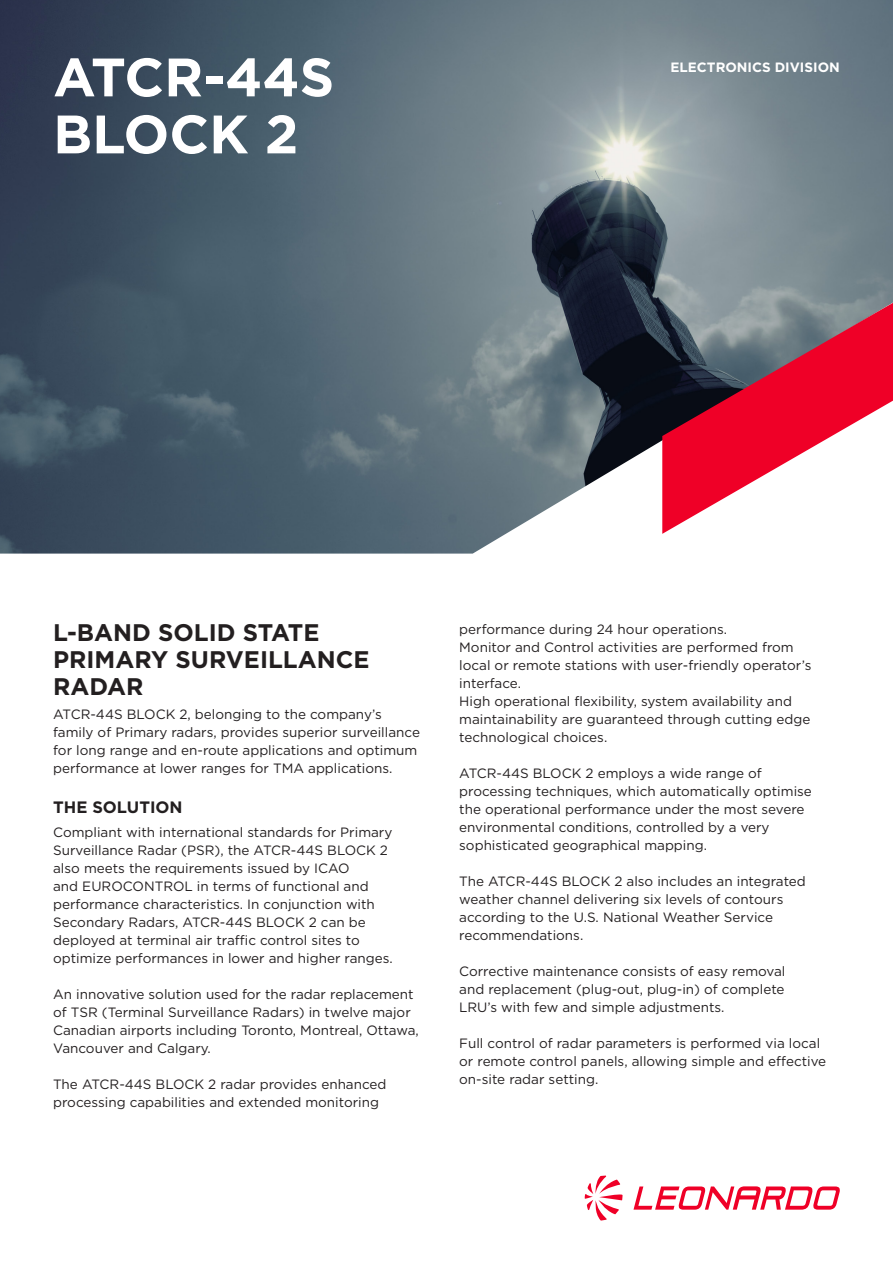
<style>
.page{position:relative;width:893px;height:1263px;background:#fff}
.page>*{position:absolute;margin:0;border:0;box-sizing:border-box;transform-origin:0 0}
.Main_Title{font:700 54px "Gotham";color:#fff}
.Copy_TITLE_1{font:700 24px/27px "Gotham";color:#231f20}
.Copy_TITLE_2{font:700 16.5px "Gotham";color:#231f20}
.Copy_TEXT{font:13.5px/18px "Gotham";color:#231f20}
.t1{font:700 13.5px "Gotham";color:#fff}
</style>
<div class="page">
<img style="left:0;top:0;width:893px;height:554px">
<svg style="left:585px;top:1175px;width:255px;height:45px"></svg>
<svg style="left:662px;top:303px;width:231px;height:231px"></svg>
<p class="Main_Title" style="left:53px;top:41px;width:283px">ATCR-44S</p>
<p class="Main_Title" style="left:53px;top:98px;width:247px">BLOCK 2</p>
<p class="t1" style="left:670px;top:58px;width:171px">ELECTRONICS DIVISION</p>
<p class="Copy_TITLE_1" style="left:53px;top:619px;width:318px">L-BAND SOLID STATE<br>PRIMARY SURVEILLANCE<br>RADAR</p>
<p class="Copy_TEXT" style="left:53px;top:705px;width:330px">ATCR-44S BLOCK 2, belonging to the company’s</p>
<p class="Copy_TEXT" style="left:53px;top:723px;width:368px">family of Primary radars, provides superior surveillance</p>
<p class="Copy_TEXT" style="left:53px;top:741px;width:366px">for long range and en-route applications and optimum</p>
<p class="Copy_TEXT" style="left:53px;top:759px;width:341px">performance at lower ranges for TMA applications.</p>
<p class="Copy_TITLE_2" style="left:53px;top:796px;width:131px">THE SOLUTION</p>
<p class="Copy_TEXT" style="left:53px;top:823px;width:341px">Compliant with international standards for Primary</p>
<p class="Copy_TEXT" style="left:53px;top:841px;width:336px">Surveillance Radar (PSR), the ATCR-44S BLOCK 2</p>
<p class="Copy_TEXT" style="left:53px;top:859px;width:298px">also meets the requirements issued by ICAO</p>
<p class="Copy_TEXT" style="left:53px;top:877px;width:317px">and EUROCONTROL in terms of functional and</p>
<p class="Copy_TEXT" style="left:53px;top:895px;width:323px">performance characteristics. In conjunction with</p>
<p class="Copy_TEXT" style="left:53px;top:913px;width:314px">Secondary Radars, ATCR-44S BLOCK 2 can be</p>
<p class="Copy_TEXT" style="left:53px;top:931px;width:308px">deployed at terminal air traffic control sites to</p>
<p class="Copy_TEXT" style="left:53px;top:949px;width:341px">optimize performances in lower and higher ranges.</p>
<p class="Copy_TEXT" style="left:53px;top:985px;width:362px">An innovative solution used for the radar replacement</p>
<p class="Copy_TEXT" style="left:53px;top:1003px;width:359px">of TSR (Terminal Surveillance Radars) in twelve major</p>
<p class="Copy_TEXT" style="left:53px;top:1021px;width:367px">Canadian airports including Toronto, Montreal, Ottawa,</p>
<p class="Copy_TEXT" style="left:53px;top:1039px;width:159px">Vancouver and Calgary.</p>
<p class="Copy_TEXT" style="left:53px;top:1075px;width:335px">The ATCR-44S BLOCK 2 radar provides enhanced</p>
<p class="Copy_TEXT" style="left:53px;top:1093px;width:327px">processing capabilities and extended monitoring</p>
<p class="Copy_TEXT" style="left:459px;top:620px;width:269px">performance during 24 hour operations.</p>
<p class="Copy_TEXT" style="left:459px;top:638px;width:354px">Monitor and Control activities are performed from local or remote stations with user-friendly operator’s interface.</p>
<p class="Copy_TEXT" style="left:459px;top:692px;width:334px">High operational flexibility, system availability and</p>
<p class="Copy_TEXT" style="left:459px;top:710px;width:353px">maintainability are guaranteed through cutting edge</p>
<p class="Copy_TEXT" style="left:459px;top:728px;width:150px">technological choices.</p>
<p class="Copy_TEXT" style="left:459px;top:764px;width:304px">ATCR-44S BLOCK 2 employs a wide range of</p>
<p class="Copy_TEXT" style="left:459px;top:782px;width:354px">processing techniques, which automatically optimise</p>
<p class="Copy_TEXT" style="left:459px;top:800px;width:347px">the operational performance under the most severe</p>
<p class="Copy_TEXT" style="left:459px;top:818px;width:312px">environmental conditions, controlled by a very</p>
<p class="Copy_TEXT" style="left:459px;top:836px;width:249px">sophisticated geographical mapping.</p>
<p class="Copy_TEXT" style="left:459px;top:872px;width:348px">The ATCR-44S BLOCK 2 also includes an integrated weather channel delivering six levels of contours according to the U.S. National Weather Service recommendations.</p>
<p class="Copy_TEXT" style="left:459px;top:962px;width:328px">Corrective maintenance consists of easy removal</p>
<p class="Copy_TEXT" style="left:459px;top:980px;width:327px">and replacement (plug-out, plug-in) of complete</p>
<p class="Copy_TEXT" style="left:459px;top:998px;width:267px">LRU’s with few and simple adjustments.</p>
<p class="Copy_TEXT" style="left:459px;top:1034px;width:368px">Full control of radar parameters is performed via local or remote control panels, allowing simple and effective on-site radar setting.</p>
</div>
